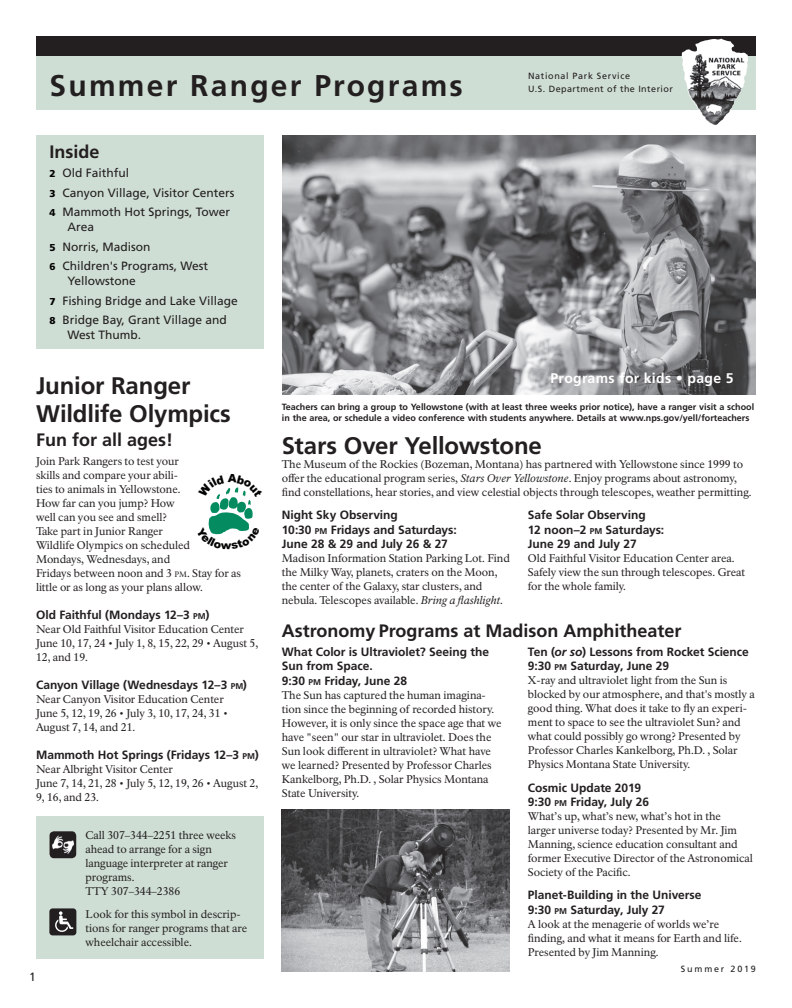
<style>
.page{position:relative;width:792px;height:1008px;background:#fff}
.page>*{position:absolute;margin:0;border:0;box-sizing:border-box;transform-origin:0 0}
.t1{font:700 30px "Frutiger LT Std";letter-spacing:.075em;color:#231f20}
.YT-Heading_1{font:700 24px/28.8px "Frutiger LT Std";letter-spacing:-.005em;color:#231f20}
.YT-Heading_2{font:700 18px "Frutiger LT Std";color:#231f20}
.YT-Subhead_1{font:700 14px "Frutiger LT Std";letter-spacing:.02em;color:#fff}
.YT-Subhead_1-2{font:700 12px/14.4px "Frutiger LT Std";letter-spacing:-.005em;color:#231f20}
.YT-TOC{font:12px/15px "Frutiger LT Std";color:#231f20}
.YT-Subhead_2{font:700 12px "Frutiger LT Std";letter-spacing:-.005em;color:#231f20}
.YT-Body_Text{font:11px/14px "NPS Rawlinson OT";letter-spacing:-.005em;color:#231f20}
.YT-caption{font:700 9px/10.8px "Frutiger LT Std";color:#231f20}
.t2{font:9px/13px "Frutiger LT Std";letter-spacing:.05em;color:#231f20}
.t3{font:9px "Frutiger LT Std";letter-spacing:.2em;color:#231f20}
.s1{font-weight:900;font-size:10px;color:#000}
.s2{font-size:7.7px}
.s3{font-size:8.4px}
.s4{font-weight:900}
.s5{font-style:italic}
</style>
<div class="page">
<div style="left:36px;top:36px;width:720px;height:20px;background:#231f20"></div>
<div style="left:36px;top:56px;width:720px;height:54px;background:#cfded4"></div>
<img style="left:682px;top:39px;width:46px;height:86px">
<div style="left:36px;top:135px;width:228px;height:214px;background:#cfded4"></div>
<img style="left:282px;top:135px;width:474px;height:260px">
<div style="left:36px;top:817px;width:228px;height:142px;background:#cfded4"></div>
<img style="left:49px;top:831px;width:27px;height:27px">
<div style="left:50px;top:909px;width:26px;height:26px;background:#252222;border-radius:3px"></div>
<div style="left:49px;top:908px;width:27px;height:27px;background:#231f20;border-radius:3px"></div>
<svg style="left:55px;top:911px;width:18px;height:21px"></svg>
<img style="left:282px;top:809px;width:228px;height:163px">
<svg style="left:208px;top:487px;width:45px;height:48px"></svg>
<h1 class="t1" style="left:50px;top:68px;width:415px">Summer Ranger Programs</h1>
<p class="t2" style="left:528px;top:69px;width:147px">National Park Service<br>U.S. Department of the Interior</p>
<p class="YT-Heading_2" style="left:50px;top:141px;width:52px">Inside</p>
<p class="YT-TOC" style="left:50px;top:166px;width:81px"><span class="s1">2</span> Old Faithful</p>
<p class="YT-TOC" style="left:50px;top:185px;width:187px"><span class="s1">3</span> Canyon Village, Visitor Centers</p>
<p class="YT-TOC" style="left:68px;top:205px;width:164px;text-indent:-18px"><span class="s1">4</span> Mammoth Hot Springs, Tower<br>Area</p>
<p class="YT-TOC" style="left:50px;top:239px;width:103px"><span class="s1">5</span> Norris, Madison</p>
<p class="YT-TOC" style="left:68px;top:259px;width:142px;text-indent:-18px"><span class="s1">6</span> Children's Programs, West<br>Yellowstone</p>
<p class="YT-TOC" style="left:50px;top:293px;width:190px"><span class="s1">7</span> Fishing Bridge and Lake Village</p>
<p class="YT-TOC" style="left:68px;top:313px;width:161px;text-indent:-18px"><span class="s1">8</span> Bridge Bay, Grant Village and<br>West Thumb.</p>
<p class="YT-Heading_1" style="left:36px;top:371px;width:196px">Junior Ranger<br>Wildlife Olympics</p>
<p class="YT-Heading_2" style="left:36px;top:429px;width:139px">Fun for all ages!</p>
<p class="YT-Body_Text" style="left:36px;top:454px;width:207px">Join Park Rangers to test your<br>skills and compare your abili-<br>ties to animals in Yellowstone.<br>How far can you jump? How<br>well can you see and smell?<br>Take part in Junior Ranger<br>Wildlife Olympics on scheduled<br>Mondays, Wednesdays, and<br>Fridays between noon and 3 <span class="s2">pm</span>. Stay for as little or as long as your plans allow.</p>
<p class="YT-Subhead_2" style="left:36px;top:608px;width:175px">Old Faithful (Mondays 12–3 <span class="s3">PM</span>)</p>
<p class="YT-Body_Text" style="left:36px;top:622px;width:224px">Near Old Faithful Visitor Education Center<br>June 10, 17, 24 • July 1, 8, 15, 22, 29 • August 5,<br>12, and 19.</p>
<p class="YT-Subhead_2" style="left:36px;top:677px;width:212px">Canyon Village (Wednesdays 12–3 <span class="s3">PM</span>)</p>
<p class="YT-Body_Text" style="left:36px;top:692px;width:193px">Near Canyon Visitor Education Center<br>June 5, 12, 19, 26 • July 3, 10, 17, 24, 31 •<br>August 7, 14, and 21.</p>
<p class="YT-Subhead_2" style="left:36px;top:747px;width:224px">Mammoth Hot Springs (Fridays 12–3 <span class="s3">PM</span>)</p>
<p class="YT-Body_Text" style="left:36px;top:762px;width:224px">Near Albright Visitor Center<br>June 7, 14, 21, 28 • July 5, 12, 19, 26 • August 2,<br>9, 16, and 23.</p>
<p class="YT-TOC" style="left:29px;top:969px;width:8px">1</p>
<p class="YT-Body_Text" style="left:86px;top:828px;width:152px">Call 307–344–2251 three weeks ahead to arrange for a sign language interpreter at ranger programs.<br>TTY 307–344–2386</p>
<p class="YT-Body_Text" style="left:86px;top:907px;width:163px">Look for this symbol in descrip&shy;tions for ranger programs that are wheelchair accessible.</p>
<p class="YT-Subhead_1" style="left:551px;top:370px;width:185px">Programs for kids <span class="s4">•</span> page 5</p>
<p class="YT-caption" style="left:282px;top:402px;width:474px">Teachers can bring a group to Yellowstone (with at least three weeks prior notice), have a ranger visit a school in the area, or schedule a video conference with students anywhere. Details at www.nps.gov/yell/forteachers</p>
<p class="YT-Heading_1" style="left:282px;top:431px;width:262px">Stars Over Yellowstone</p>
<p class="YT-Body_Text" style="left:282px;top:457px;width:471px">The Museum of the Rockies (Bozeman, Montana) has partnered with Yellowstone since 1999 to offer the educational program series, <span class="s5">Stars Over Yellowstone</span>. Enjoy programs about astronomy, find constellations, hear stories, and view celestial objects through telescopes, weather permitting.</p>
<p class="YT-Subhead_1-2" style="left:282px;top:508px;width:118px">Night Sky Observing</p>
<p class="YT-Subhead_1-2" style="left:282px;top:522px;width:176px">10:30 <span class="s3">PM</span> Fridays and Saturdays:<br>June 28 &amp; 29 and July 26 &amp; 27</p>
<p class="YT-Body_Text" style="left:282px;top:551px;width:230px">Madison Information Station Parking Lot. Find the Milky Way, planets, craters on the Moon, the center of the Galaxy, star clusters, and nebula. Telescopes available. <span class="s5">Bring a flashlight</span>.</p>
<p class="YT-Subhead_1-2" style="left:528px;top:508px;width:119px">Safe Solar Observing</p>
<p class="YT-Subhead_1-2" style="left:528px;top:522px;width:138px">12 noon–2 <span class="s3">PM</span> Saturdays:<br>June 29 and July 27</p>
<p class="YT-Body_Text" style="left:528px;top:551px;width:219px">Old Faithful Visitor Education Center area.<br>Safely view the sun through telescopes. Great for the whole family.</p>
<p class="YT-Heading_2" style="left:282px;top:620px;width:401px">Astronomy Programs at Madison Amphitheater</p>
<p class="YT-Subhead_1-2" style="left:282px;top:645px;width:209px">What Color is Ultraviolet? Seeing the<br>Sun from Space.<br>9:30 <span class="s3">PM</span> Friday, June 28</p>
<p class="YT-Body_Text" style="left:282px;top:688px;width:221px">The Sun has captured the human imagina&shy;tion since the beginning of recorded history.<br>However, it is only since the space age that we have "seen" our star in ultraviolet. Does the Sun look different in ultraviolet? What have we learned? Presented by Professor Charles Kankelborg, Ph.D. , Solar Physics Montana State University.</p>
<p class="YT-Subhead_1-2" style="left:528px;top:645px;width:222px">Ten (<span class="s5">or so</span>) Lessons from Rocket Science</p>
<p class="YT-Subhead_1-2" style="left:528px;top:659px;width:143px">9:30 <span class="s3">PM</span> Saturday, June 29</p>
<p class="YT-Body_Text" style="left:528px;top:674px;width:228px">X-ray and ultraviolet light from the Sun is blocked by our atmosphere, and that's mostly a good thing. What does it take to fly an experi&shy;ment to space to see the ultraviolet Sun? and what could possibly go wrong? Presented by Professor Charles Kankelborg, Ph.D. , Solar Physics Montana State University.</p>
<p class="YT-Subhead_1-2" style="left:528px;top:780px;width:115px">Cosmic Update 2019</p>
<p class="YT-Subhead_1-2" style="left:528px;top:795px;width:123px">9:30 <span class="s3">PM</span> Friday, July 26</p>
<p class="YT-Body_Text" style="left:528px;top:809px;width:226px">What’s up, what’s new, what’s hot in the<br>larger universe today? Presented by Mr. Jim Manning, science education consultant and former Executive Director of the Astronomical Society of the Pacific.</p>
<p class="YT-Subhead_1-2" style="left:528px;top:888px;width:175px">Planet-Building in the Universe</p>
<p class="YT-Subhead_1-2" style="left:528px;top:903px;width:139px">9:30 <span class="s3">PM</span> Saturday, July 27</p>
<p class="YT-Body_Text" style="left:528px;top:917px;width:215px">A look at the menagerie of worlds we’re finding, and what it means for Earth and life.<br>Presented by Jim Manning.</p>
<p class="t3" style="left:681px;top:963px;width:77px">Summer 2019</p>
</div>
